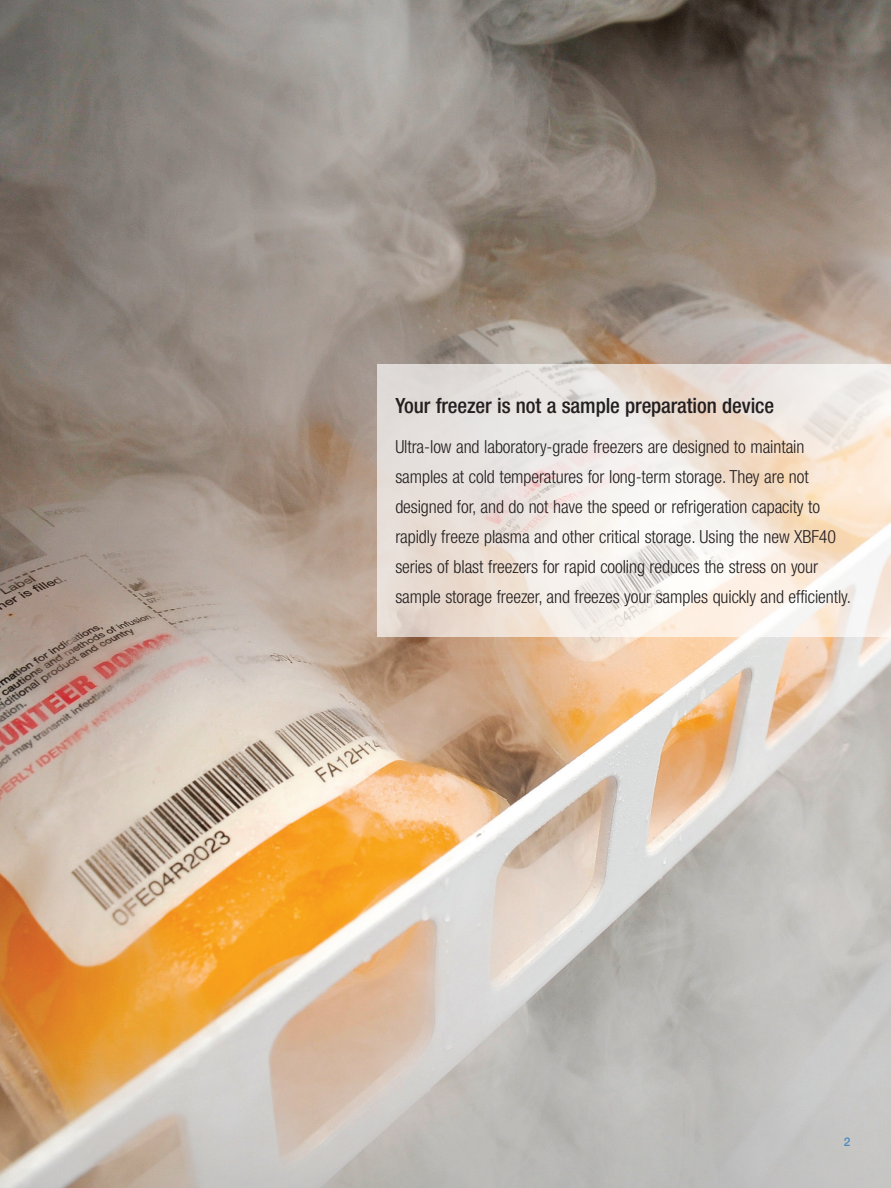
<style>
.page{position:relative;width:891px;height:1188px;background:#fff}
.page>*{position:absolute;margin:0;border:0;box-sizing:border-box;transform-origin:0 0}
.t1{font:500 condensed 21px "Helvetica Neue LT Std";letter-spacing:-.005em;color:#231f20}
.t2{font:300 condensed 18px/30px "Helvetica Neue LT Std";letter-spacing:-.005em;color:#231f20}
.t3{font:500 12px "Helvetica Neue";color:#4a89be}
</style>
<div class="page">
<img style="left:0;top:0;width:891px;height:1188px">
<svg style="left:377px;top:364px;width:514px;height:273px"></svg>
<p class="t1" style="left:395px;top:393px;width:380px">Your freezer is not a sample preparation device</p>
<p class="t2" style="left:395px;top:432px;width:457px">Ultra-low and laboratory-grade freezers are designed to maintain samples at cold temperatures for long-term storage. They are not designed for, and do not have the speed or refrigeration capacity to rapidly freeze plasma and other critical storage. Using the new XBF40 series of blast freezers for rapid cooling reduces the stress on your sample storage freezer, and freezes your samples quickly and efficiently.</p>
<p class="t3" style="left:844px;top:1135px;width:8px">2</p>
</div>
